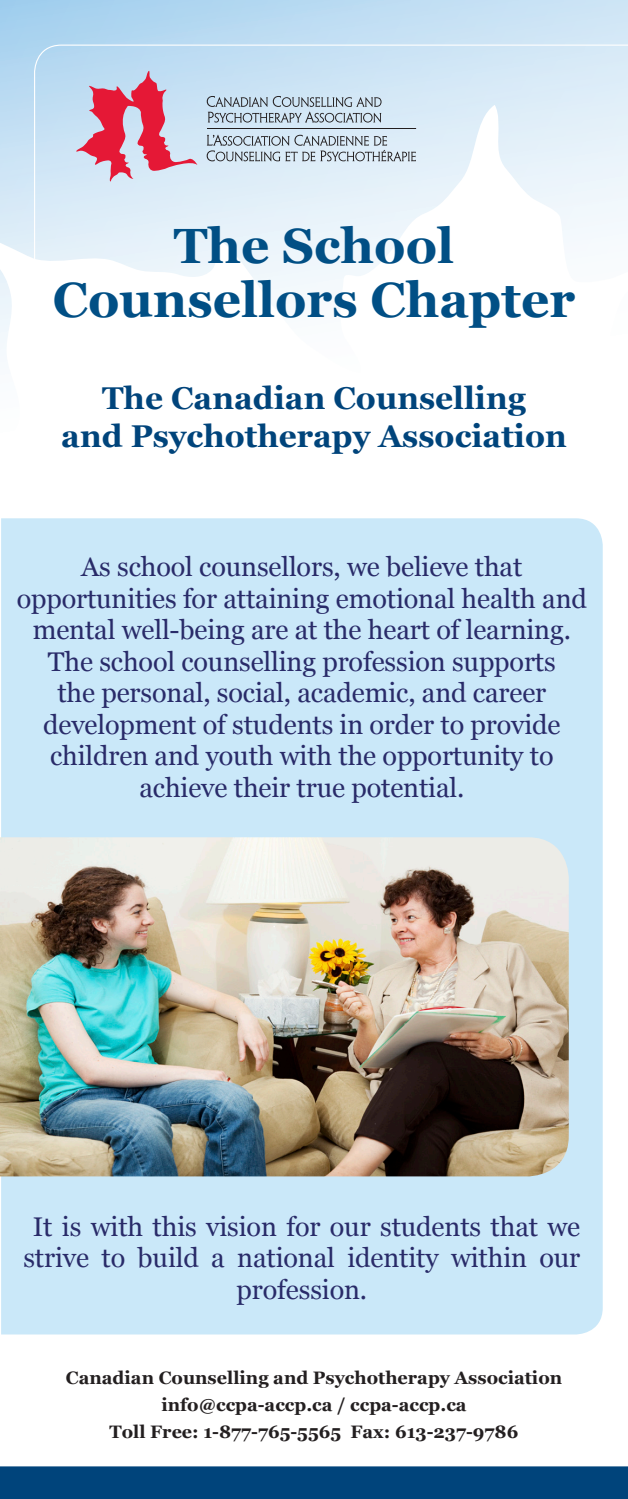
<style>
.page{position:relative;width:628px;height:1499px;background:#fff}
.page>*{position:absolute;margin:0;border:0;box-sizing:border-box;transform-origin:0 0}
.t1{font:700 49.5px/54px "Georgia";color:#014f85;text-align:center}
.t2{font:700 31.5px/37.8px "Georgia";color:#00447b;text-align:center}
.t3{font:27px/31.5px "Georgia";letter-spacing:-.005em;color:#292b69;text-align:center}
.subtitle{font:700 18px/27px "Georgia";color:#231f20;text-align:center}
</style>
<div class="page">
<svg style="left:0;top:0;width:628px;height:105px;background:#bbdbf2"></svg>
<svg style="left:0;top:105px;width:33px;height:251px"></svg>
<div style="left:0;top:1466px;width:628px;height:32px;background:#00447b"></div>
<div style="left:1px;top:518px;width:602px;height:816px;background:#cae8f9"></div>
<svg style="left:33px;top:44px;width:595px;height:257px"></svg>
<img style="left:0;top:837px;width:569px;height:339px">
<hr style="left:208px;top:128px;width:208px;height:1px;background:#221e1f">
<svg style="left:207px;top:96px;width:174px;height:27px;background:#aebecb"></svg>
<svg style="left:207px;top:135px;width:209px;height:26px;background:#b7c4cf"></svg>
<svg style="left:76px;top:71px;width:121px;height:111px;background:#d49bb1"></svg>
<p class="t1" style="left:53px;top:219px;width:524px">The School<br>Counsellors Chapter</p>
<p class="t2" style="left:61px;top:379px;width:507px">The Canadian Counselling<br>and Psychotherapy Association</p>
<p class="t3" style="left:17px;top:551px;width:572px">As school counsellors, we believe that opportunities for attaining emotional health and mental well-being are at the heart of learning.<br>The school counselling profession supports<br>the personal, social, academic, and career development of students in order to provide children and youth with the opportunity to achieve their true potential.</p>
<p class="t3" style="left:23px;top:1210px;width:558px">It is with this vision for our students that we strive to build a national identity within our profession.</p>
<p class="subtitle" style="left:66px;top:1363px;width:498px">Canadian Counselling and Psychotherapy Association info@ccpa-accp.ca / ccpa-accp.ca<br>Toll Free: 1-877-765-5565 Fax: 613-237-9786</p>
</div>
